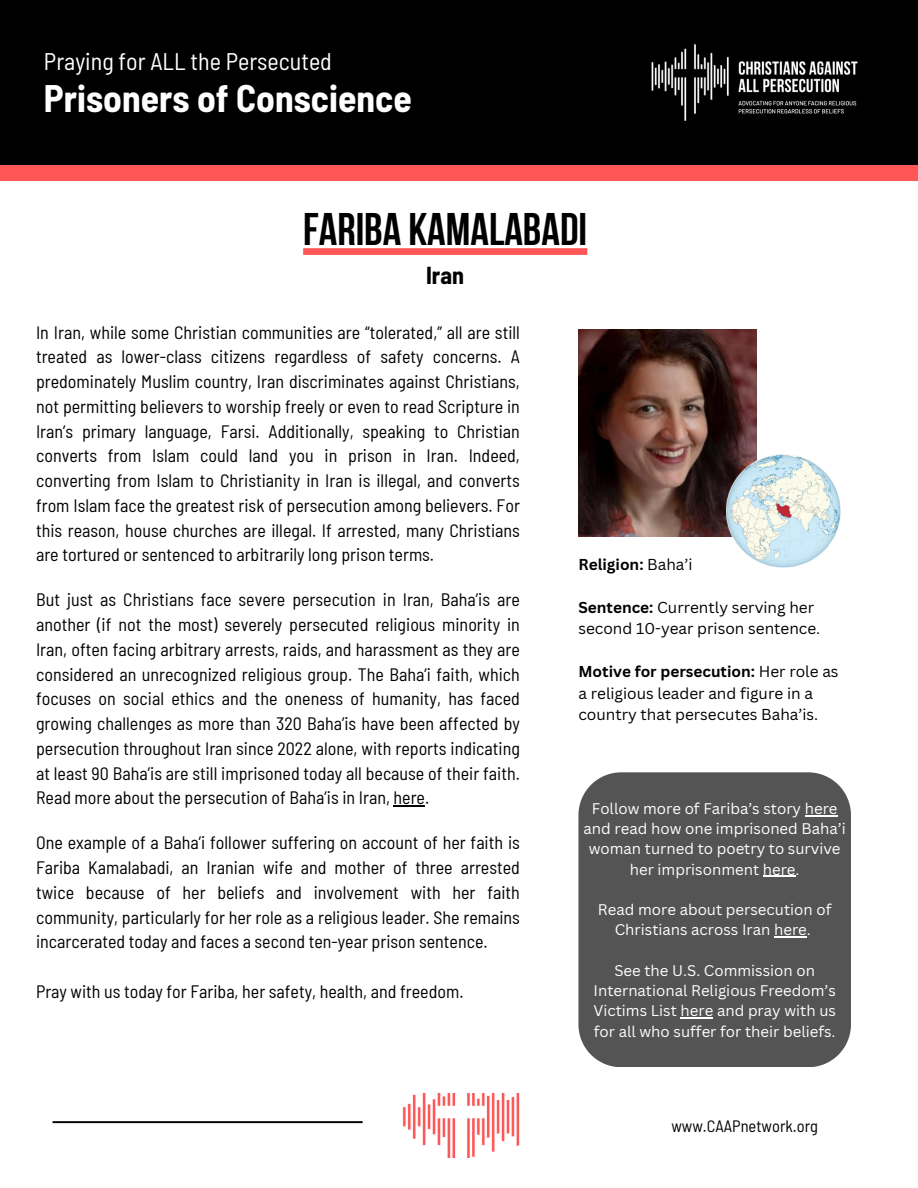
<style>
.page{position:relative;width:918px;height:1188px;background:#fff}
.page>*{position:absolute;margin:0;border:0;box-sizing:border-box;transform-origin:0 0}
.t1{font:700 45.6px "Bebas Neue";color:#000}
.t2{font:700 semi-condensed 37.5px "Barlow";color:#fff}
.t3{font:700 37.5px "Bebas Neue";color:#fff}
.t4{font:semi-condensed 24px "Barlow";color:#fff}
.t5{font:700 semi-condensed 24px "Barlow";color:#000}
.t6{font:semi-condensed 18px/24.8px "Barlow";color:#000;text-align:justify}
.t7{font:semi-condensed 16.5px "Barlow";color:#000}
.t8{font:15.45px/21.3px "Canva Sans";color:#000}
.t9{font:700 15.45px "Canva Sans";color:#000}
.t10{font:15px/20.2px "Canva Sans";color:#fff;text-align:center}
.s1{font-weight:400}
.s2{font-weight:700}
</style>
<div class="page">
<hr style="left:53px;top:1121px;width:310px;height:2px;background:#000">
<img style="left:402px;top:1093px;width:118px;height:65px">
<div style="left:303px;top:248px;width:284px;height:7px;background:#ff5757"></div>
<div style="left:0;top:41px;width:918px;height:140px;background:#ff5757"></div>
<div style="left:0;top:0;width:918px;height:164px;background:#000"></div>
<img style="left:651px;top:44px;width:207px;height:77px">
<div style="left:578px;top:772px;width:273px;height:295px;background:#545454"></div>
<hr style="left:805px;top:815px;width:33px;height:1px;background:#fff">
<hr style="left:763px;top:876px;width:33px;height:1px;background:#fff">
<hr style="left:774px;top:937px;width:33px;height:1px;background:#fff">
<hr style="left:681px;top:1018px;width:32px;height:1px;background:#fff">
<img style="left:578px;top:329px;width:178px;height:207px">
<img style="left:727px;top:454px;width:113px;height:114px">
<hr style="left:394px;top:806px;width:31px;height:1px;background:#000">
<p class="t4" style="left:44px;top:46px;width:289px">Praying for ALL the Persecuted</p>
<p class="t2" style="left:44px;top:74px;width:369px">Prisoners of Conscience</p>
<h2 class="t3" style="left:59px;top:62px;width:184px">FEBRUARY2024</h2>
<p class="t1" style="left:303px;top:211px;width:286px">FARIBA KAMALABADI</p>
<p class="t5" style="left:426px;top:260px;width:40px">Iran</p>
<p class="t6" style="left:36px;top:319px;width:485px">In Iran, while some Christian communities are “tolerated,” all are still treated as lower-class citizens regardless of safety concerns. A predominately Muslim country, Iran discriminates against Christians, not permitting believers to worship freely or even to read Scripture in Iran’s primary language, Farsi. Additionally, speaking to Christian converts from Islam could land you in prison in Iran. Indeed, converting from Islam to Christianity in Iran is illegal, and converts from Islam face the greatest risk of persecution among believers. For this reason, house churches are illegal. If arrested, many Christians are tortured or sentenced to arbitrarily long prison terms.</p>
<p class="t6" style="left:36px;top:587px;width:485px">But just as Christians face severe persecution in Iran, Baha’is are another (if not the most) severely persecuted religious minority in Iran, often facing arbitrary arrests, raids, and harassment as they are considered an unrecognized religious group. The Baha’i faith, which focuses on social ethics and the oneness of humanity, has faced growing challenges as more than 320 Baha’is have been affected by persecution throughout Iran since 2022 alone, with reports indicating at least 90 Baha’is are still imprisoned today all because of their faith.<br>Read more about the persecution of Baha’is in Iran, here.</p>
<p class="t6" style="left:36px;top:830px;width:485px">One example of a Baha’i follower suffering on account of her faith is Fariba Kamalabadi, an Iranian wife and mother of three arrested twice because of her beliefs and involvement with her faith community, particularly for her role as a religious leader. She remains incarcerated today and faces a second ten-year prison sentence.</p>
<p class="t6" style="left:36px;top:978px;width:429px">Pray with us today for Fariba, her safety, health, and freedom.</p>
<p class="t9" style="left:578px;top:554px;width:116px">Religion: <span class="s1">Baha’i</span></p>
<p class="t8" style="left:578px;top:596px;width:243px"><span class="s2">Sentence:</span> Currently serving her second 10-year prison sentence.</p>
<h5 class="t8" style="left:578px;top:660px;width:262px"><span class="s2">Motive for persecution:</span> Her role as a religious leader and figure in a country that persecutes Baha’is.</h5>
<h1 class="t10" style="left:584px;top:798px;width:264px">Follow more of Fariba’s story here and read how one imprisoned Baha’i woman turned to poetry to survive her imprisonment here.</h1>
<h3 class="t10" style="left:598px;top:899px;width:235px">Read more about persecution of<br>Christians across Iran here.</h3>
<h5 class="t10" style="left:593px;top:960px;width:244px">See the U.S. Commission on International Religious Freedom’s Victims List here and pray with us for all who suffer for their beliefs.</h5>
<h5 class="t7" style="left:671px;top:1116px;width:148px">www.CAAPnetwork.org</h5>
</div>
